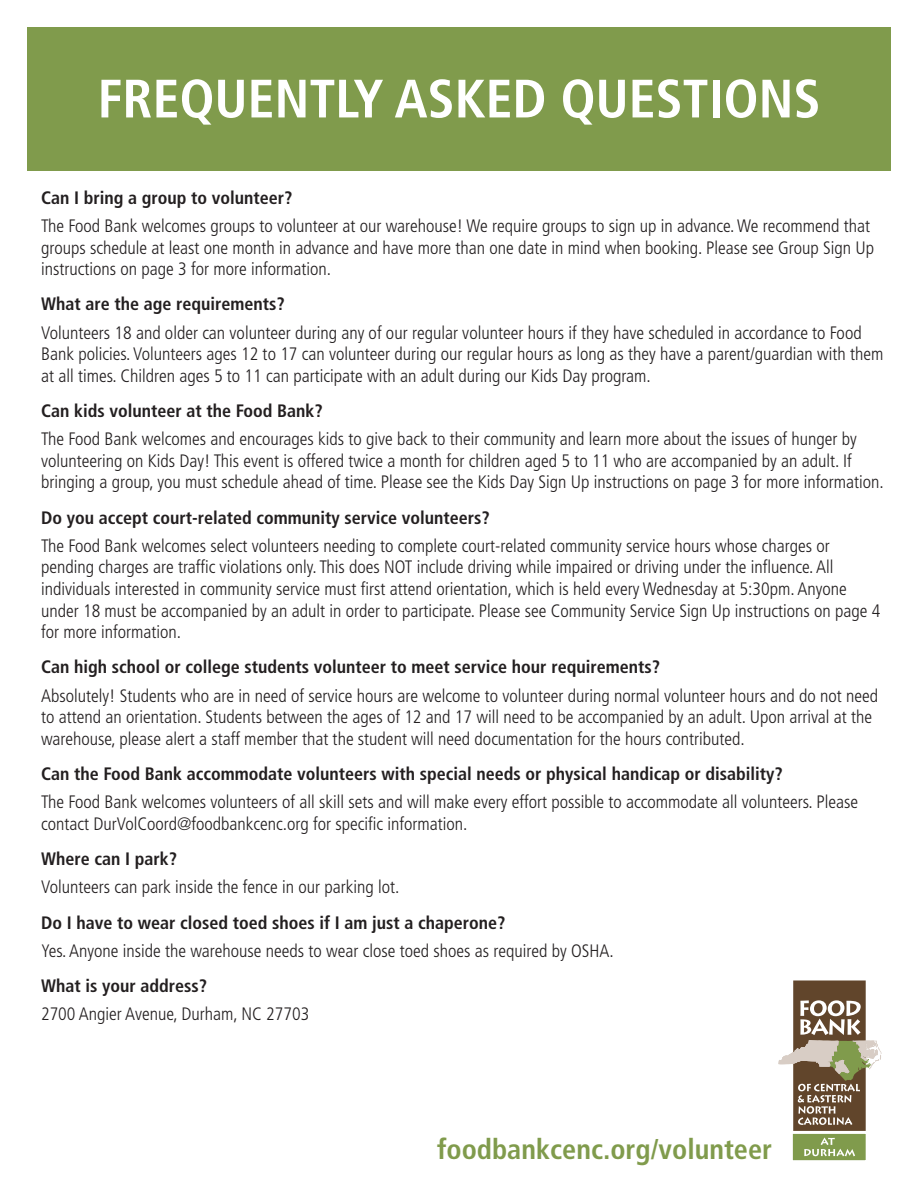
<style>
.page{position:relative;width:918px;height:1188px;background:#fff}
.page>*{position:absolute;margin:0;border:0;box-sizing:border-box;transform-origin:0 0}
.t1{font:700 condensed 54px "Frutiger";color:#fff}
.t2{font:700 condensed 28.2px "Frutiger";color:#809b4c}
.t3{font:300 condensed 18px/21.6px "Frutiger";color:#231f20}
.t4{font:700 condensed 18px "Frutiger";color:#231f20}
</style>
<div class="page">
<div style="left:27px;top:27px;width:864px;height:144px;background:#809b4c"></div>
<div style="left:792px;top:1133px;width:74px;height:28px;background:#809b4c"></div>
<div style="left:792px;top:1133px;width:74px;height:28px;border:1px solid #fff"></div>
<svg style="left:778px;top:980px;width:104px;height:176px"></svg>
<p class="t1" style="left:97px;top:67px;width:725px">FREQUENTLY ASKED QUESTIONS</p>
<p class="t4" style="left:41px;top:187px;width:253px">Can I bring a group to volunteer?</p>
<p class="t3" style="left:41px;top:215px;width:834px">The Food Bank welcomes groups to volunteer at our warehouse! We require groups to sign up in advance. We recommend that groups schedule at least one month in advance and have more than one date in mind when booking. Please see Group Sign Up instructions on page 3 for more information.</p>
<p class="t4" style="left:41px;top:293px;width:245px">What are the age requirements?</p>
<p class="t3" style="left:41px;top:322px;width:844px">Volunteers 18 and older can volunteer during any of our regular volunteer hours if they have scheduled in accordance to Food<br>Bank policies. Volunteers ages 12 to 17 can volunteer during our regular hours as long as they have a parent/guardian with them at all times. Children ages 5 to 11 can participate with an adult during our Kids Day program.</p>
<p class="t4" style="left:41px;top:400px;width:283px">Can kids volunteer at the Food Bank?</p>
<p class="t3" style="left:41px;top:428px;width:844px">The Food Bank welcomes and encourages kids to give back to their community and learn more about the issues of hunger by volunteering on Kids Day! This event is offered twice a month for children aged 5 to 11 who are accompanied by an adult. If bringing a group, you must schedule ahead of time. Please see the Kids Day Sign Up instructions on page 3 for more information.</p>
<p class="t4" style="left:41px;top:507px;width:450px">Do you accept court-related community service volunteers?</p>
<p class="t3" style="left:41px;top:535px;width:841px">The Food Bank welcomes select volunteers needing to complete court-related community service hours whose charges or pending charges are traffic violations only. This does NOT include driving while impaired or driving under the influence. All individuals interested in community service must first attend orientation, which is held every Wednesday at 5:30pm. Anyone under 18 must be accompanied by an adult in order to participate. Please see Community Service Sign Up instructions on page 4 for more information.</p>
<p class="t4" style="left:41px;top:656px;width:621px">Can high school or college students volunteer to meet service hour requirements?</p>
<p class="t3" style="left:41px;top:685px;width:839px">Absolutely! Students who are in need of service hours are welcome to volunteer during normal volunteer hours and do not need to attend an orientation. Students between the ages of 12 and 17 will need to be accompanied by an adult. Upon arrival at the warehouse, please alert a staff member that the student will need documentation for the hours contributed.</p>
<p class="t4" style="left:41px;top:763px;width:743px">Can the Food Bank accommodate volunteers with special needs or physical handicap or disability?</p>
<p class="t3" style="left:41px;top:792px;width:819px">The Food Bank welcomes volunteers of all skill sets and will make every effort possible to accommodate all volunteers. Please contact DurVolCoord@foodbankcenc.org for specific information.</p>
<p class="t4" style="left:41px;top:848px;width:138px">Where can I park?</p>
<p class="t3" style="left:41px;top:877px;width:360px">Volunteers can park inside the fence in our parking lot.</p>
<p class="t4" style="left:41px;top:912px;width:466px">Do I have to wear closed toed shoes if I am just a chaperone?</p>
<p class="t3" style="left:41px;top:940px;width:574px">Yes. Anyone inside the warehouse needs to wear close toed shoes as required by OSHA.</p>
<p class="t4" style="left:41px;top:975px;width:168px">What is your address?</p>
<p class="t3" style="left:41px;top:1004px;width:270px">2700 Angier Avenue, Durham, NC 27703</p>
<p class="t2" style="left:437px;top:1133px;width:337px">foodbankcenc.org/volunteer</p>
</div>
